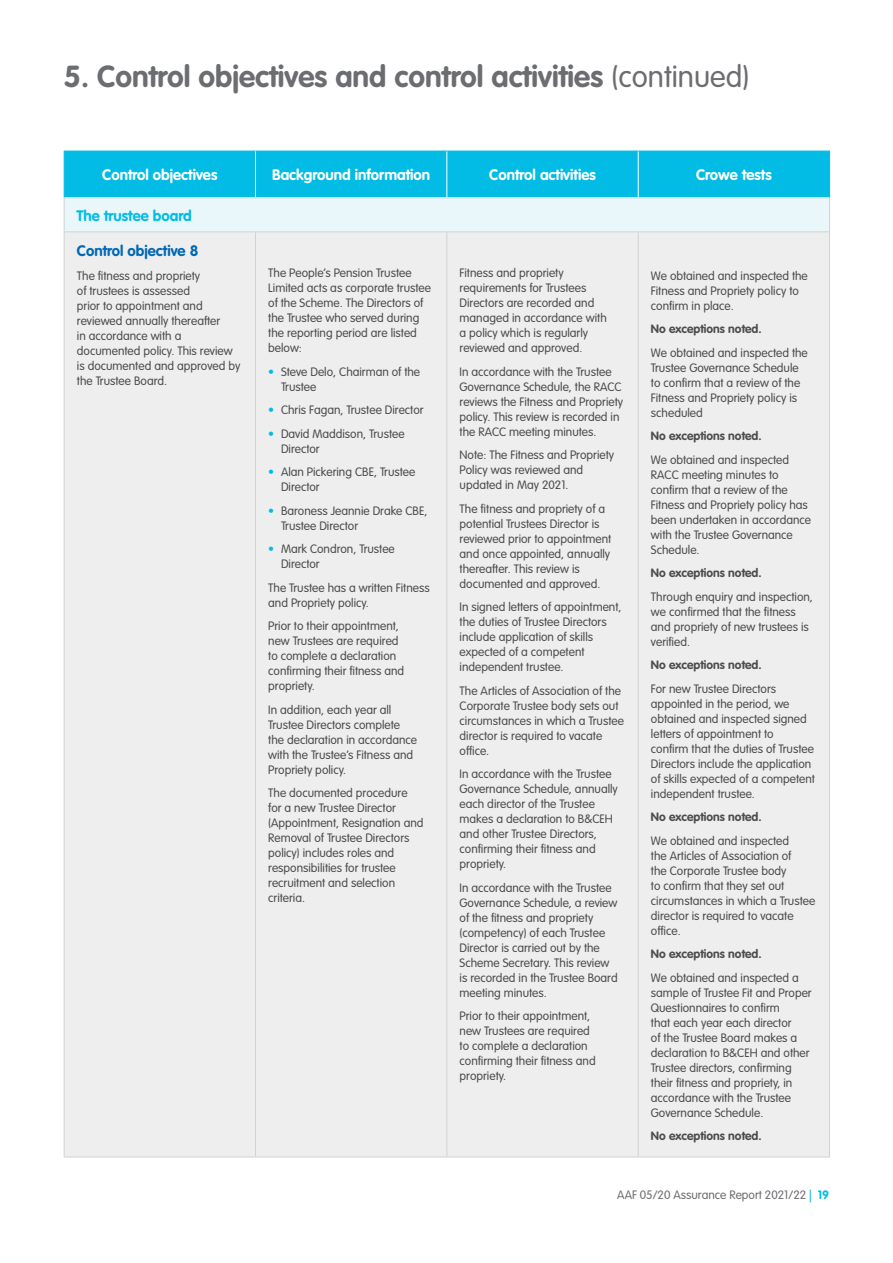
<style>
.page{position:relative;width:893px;height:1263px;background:#fff}
.page>*{position:absolute;margin:0;border:0;box-sizing:border-box;transform-origin:0 0}
.Main_Heading{font:700 30px "VAG Rounded Std";color:#6c6d70}
.Table_Heading_Style{font:700 15px "VAG Rounded Std";color:#fff}
.Sub-heading_2{font:700 15px "VAG Rounded Std";color:#0168b3}
.Table_Heading_Style-2{font:700 15px "VAG Rounded Std";color:#02bce5}
.Table_Body_Style{font:300 12px/15px "VAG Rounded Std";color:#4b4c4d}
.Table_Body_Style-2{font:700 12px "VAG Rounded Std";color:#4b4c4d}
.t1{font:300 12px "VAG Rounded Std";color:#6c6d70}
.s1{font-weight:300}
.s2{color:#02bce5}
.s3{font-weight:700;color:#02bce5}
</style>
<div class="page">
<div style="left:65px;top:152px;width:764px;height:45px;background:#02bce5"></div>
<div style="left:64px;top:198px;width:766px;height:34px;background:#e9f7fb"></div>
<div style="left:65px;top:232px;width:764px;height:924px;background:#eeeeef"></div>
<hr style="left:64px;top:151px;width:191px;height:1px;background:#02bce5">
<hr style="left:255px;top:151px;width:192px;height:1px;background:#02bce5">
<hr style="left:447px;top:151px;width:191px;height:1px;background:#02bce5">
<hr style="left:638px;top:151px;width:192px;height:1px;background:#02bce5">
<hr style="left:64px;top:198px;width:1px;height:33px;background:#d1d2d4">
<hr style="left:64px;top:197px;width:191px;height:1px;background:#d1d2d4">
<hr style="left:255px;top:197px;width:192px;height:1px;background:#d1d2d4">
<hr style="left:447px;top:197px;width:191px;height:1px;background:#d1d2d4">
<hr style="left:638px;top:197px;width:192px;height:1px;background:#d1d2d4">
<hr style="left:64px;top:231px;width:191px;height:1px;background:#d1d2d4">
<hr style="left:64px;top:232px;width:1px;height:924px;background:#d1d2d4">
<hr style="left:255px;top:231px;width:192px;height:1px;background:#d1d2d4">
<hr style="left:255px;top:232px;width:1px;height:924px;background:#d1d2d4">
<hr style="left:447px;top:231px;width:191px;height:1px;background:#d1d2d4">
<hr style="left:446px;top:232px;width:1px;height:924px;background:#d1d2d4">
<hr style="left:638px;top:231px;width:192px;height:1px;background:#d1d2d4">
<hr style="left:638px;top:232px;width:1px;height:924px;background:#d1d2d4">
<hr style="left:829px;top:232px;width:1px;height:924px;background:#d1d2d4">
<hr style="left:64px;top:1156px;width:191px;height:1px;background:#d1d2d4">
<hr style="left:255px;top:1156px;width:192px;height:1px;background:#d1d2d4">
<hr style="left:447px;top:1156px;width:191px;height:1px;background:#d1d2d4">
<hr style="left:638px;top:1156px;width:192px;height:1px;background:#d1d2d4">
<hr style="left:64px;top:151px;width:1px;height:46px;background:#02bce5">
<hr style="left:829px;top:151px;width:1px;height:46px;background:#02bce5">
<hr style="left:255px;top:151px;width:1px;height:46px;background:#fff">
<hr style="left:638px;top:151px;width:1px;height:46px;background:#fff">
<hr style="left:829px;top:198px;width:1px;height:33px;background:#d1d2d4">
<hr style="left:446px;top:151px;width:1px;height:46px;background:#fff">
<p class="Main_Heading" style="left:64px;top:59px;width:687px">5. Control objectives and control activities <span class="s1">(continued)</span></p>
<p class="Table_Heading_Style" style="left:102px;top:166px;width:117px">Control objectives</p>
<p class="Table_Heading_Style" style="left:272px;top:166px;width:160px">Background information</p>
<p class="Table_Heading_Style" style="left:489px;top:166px;width:108px">Control activities</p>
<p class="Table_Heading_Style" style="left:696px;top:166px;width:77px">Crowe tests</p>
<p class="Table_Heading_Style-2" style="left:76px;top:207px;width:117px">The trustee board</p>
<p class="Sub-heading_2" style="left:77px;top:242px;width:123px">Control objective 8</p>
<p class="Table_Body_Style" style="left:77px;top:268px;width:165px">The fitness and propriety<br>of trustees is assessed<br>prior to appointment and reviewed annually thereafter<br>in accordance with a documented policy. This review is documented and approved by the Trustee Board.</p>
<p class="Table_Body_Style" style="left:268px;top:266px;width:164px">The People’s Pension Trustee<br>Limited acts as corporate trustee of the Scheme. The Directors of the Trustee who served during the reporting period are listed below:</p>
<p class="Table_Body_Style" style="left:460px;top:266px;width:149px">Fitness and propriety requirements for Trustees<br>Directors are recorded and managed in accordance with a policy which is regularly reviewed and approved.</p>
<p class="Table_Body_Style" style="left:460px;top:365px;width:165px">In accordance with the Trustee<br>Governance Schedule, the RACC reviews the Fitness and Propriety policy. This review is recorded in the RACC meeting minutes.</p>
<p class="Table_Body_Style" style="left:460px;top:448px;width:156px">Note: The Fitness and Propriety<br>Policy was reviewed and updated in May 2021.</p>
<p class="Table_Body_Style" style="left:460px;top:502px;width:153px">The fitness and propriety of a potential Trustees Director is reviewed prior to appointment and once appointed, annually thereafter. This review is documented and approved.</p>
<p class="Table_Body_Style" style="left:460px;top:600px;width:163px">In signed letters of appointment, the duties of Trustee Directors include application of skills expected of a competent independent trustee.</p>
<p class="Table_Body_Style" style="left:460px;top:684px;width:166px">The Articles of Association of the<br>Corporate Trustee body sets out circumstances in which a Trustee director is required to vacate office.</p>
<p class="Table_Body_Style" style="left:460px;top:767px;width:160px">In accordance with the Trustee<br>Governance Schedule, annually each director of the Trustee makes a declaration to B&amp;CEH and other Trustee Directors, confirming their fitness and propriety.</p>
<p class="Table_Body_Style" style="left:460px;top:881px;width:160px">In accordance with the Trustee<br>Governance Schedule, a review of the fitness and propriety (competency) of each Trustee<br>Director is carried out by the<br>Scheme Secretary. This review is recorded in the Trustee Board meeting minutes.</p>
<p class="Table_Body_Style" style="left:460px;top:1009px;width:138px">Prior to their appointment, new Trustees are required to complete a declaration confirming their fitness and propriety.</p>
<p class="Table_Body_Style" style="left:651px;top:268px;width:158px">We obtained and inspected the<br>Fitness and Propriety policy to confirm in place.</p>
<p class="Table_Body_Style-2" style="left:651px;top:322px;width:112px">No exceptions noted.</p>
<p class="Table_Body_Style" style="left:651px;top:345px;width:158px">We obtained and inspected the<br>Trustee Governance Schedule to confirm that a review of the<br>Fitness and Propriety policy is scheduled</p>
<p class="Table_Body_Style-2" style="left:651px;top:429px;width:112px">No exceptions noted.</p>
<p class="Table_Body_Style" style="left:651px;top:452px;width:162px">We obtained and inspected<br>RACC meeting minutes to confirm that a review of the<br>Fitness and Propriety policy has been undertaken in accordance with the Trustee Governance<br>Schedule.</p>
<p class="Table_Body_Style-2" style="left:651px;top:566px;width:112px">No exceptions noted.</p>
<p class="Table_Body_Style" style="left:651px;top:589px;width:163px">Through enquiry and inspection, we confirmed that the fitness and propriety of new trustees is verified.</p>
<p class="Table_Body_Style-2" style="left:651px;top:658px;width:112px">No exceptions noted.</p>
<p class="Table_Body_Style" style="left:651px;top:681px;width:166px">For new Trustee Directors appointed in the period, we obtained and inspected signed letters of appointment to<br>confirm that the duties of Trustee<br>Directors include the application of skills expected of a competent independent trustee.</p>
<p class="Table_Body_Style-2" style="left:651px;top:810px;width:112px">No exceptions noted.</p>
<p class="Table_Body_Style" style="left:651px;top:833px;width:166px">We obtained and inspected<br>the Articles of Association of<br>the Corporate Trustee body<br>to confirm that they set out circumstances in which a Trustee director is required to vacate office.</p>
<p class="Table_Body_Style-2" style="left:651px;top:947px;width:112px">No exceptions noted.</p>
<p class="Table_Body_Style" style="left:651px;top:970px;width:162px">We obtained and inspected a sample of Trustee Fit and Proper<br>Questionnaires to confirm<br>that each year each director<br>of the Trustee Board makes a declaration to B&amp;CEH and other<br>Trustee directors, confirming their fitness and propriety, in accordance with the Trustee<br>Governance Schedule.</p>
<p class="Table_Body_Style-2" style="left:651px;top:1129px;width:112px">No exceptions noted.</p>
<p class="Table_Body_Style" style="left:281px;top:365px;width:141px;text-indent:-13px"><span class="s2">•</span> Steve Delo, Chairman of the<br>Trustee</p>
<p class="Table_Body_Style" style="left:268px;top:403px;width:157px"><span class="s2">•</span> Chris Fagan, Trustee Director</p>
<p class="Table_Body_Style" style="left:281px;top:427px;width:125px;text-indent:-13px"><span class="s2">•</span> David Maddison, Trustee<br>Director</p>
<p class="Table_Body_Style" style="left:281px;top:465px;width:136px;text-indent:-13px"><span class="s2">•</span> Alan Pickering CBE, Trustee<br>Director</p>
<p class="Table_Body_Style" style="left:281px;top:504px;width:148px;text-indent:-13px"><span class="s2">•</span> Baroness Jeannie Drake CBE,<br>Trustee Director</p>
<p class="Table_Body_Style" style="left:281px;top:542px;width:115px;text-indent:-13px"><span class="s2">•</span> Mark Condron, Trustee<br>Director</p>
<p class="Table_Body_Style" style="left:268px;top:581px;width:163px">The Trustee has a written Fitness and Propriety policy.</p>
<p class="Table_Body_Style" style="left:268px;top:619px;width:138px">Prior to their appointment, new Trustees are required to complete a declaration confirming their fitness and propriety.</p>
<p class="Table_Body_Style" style="left:268px;top:703px;width:150px">In addition, each year all<br>Trustee Directors complete the declaration in accordance with the Trustee’s Fitness and<br>Propriety policy.</p>
<p class="Table_Body_Style" style="left:268px;top:786px;width:157px">The documented procedure for a new Trustee Director (Appointment, Resignation and<br>Removal of Trustee Directors policy) includes roles and responsibilities for trustee recruitment and selection criteria.</p>
<p class="t1" style="left:617px;top:1188px;width:213px">AAF 05/20 Assurance Report 2021/22 <span class="s2">|</span> <span class="s3">19</span></p>
</div>
